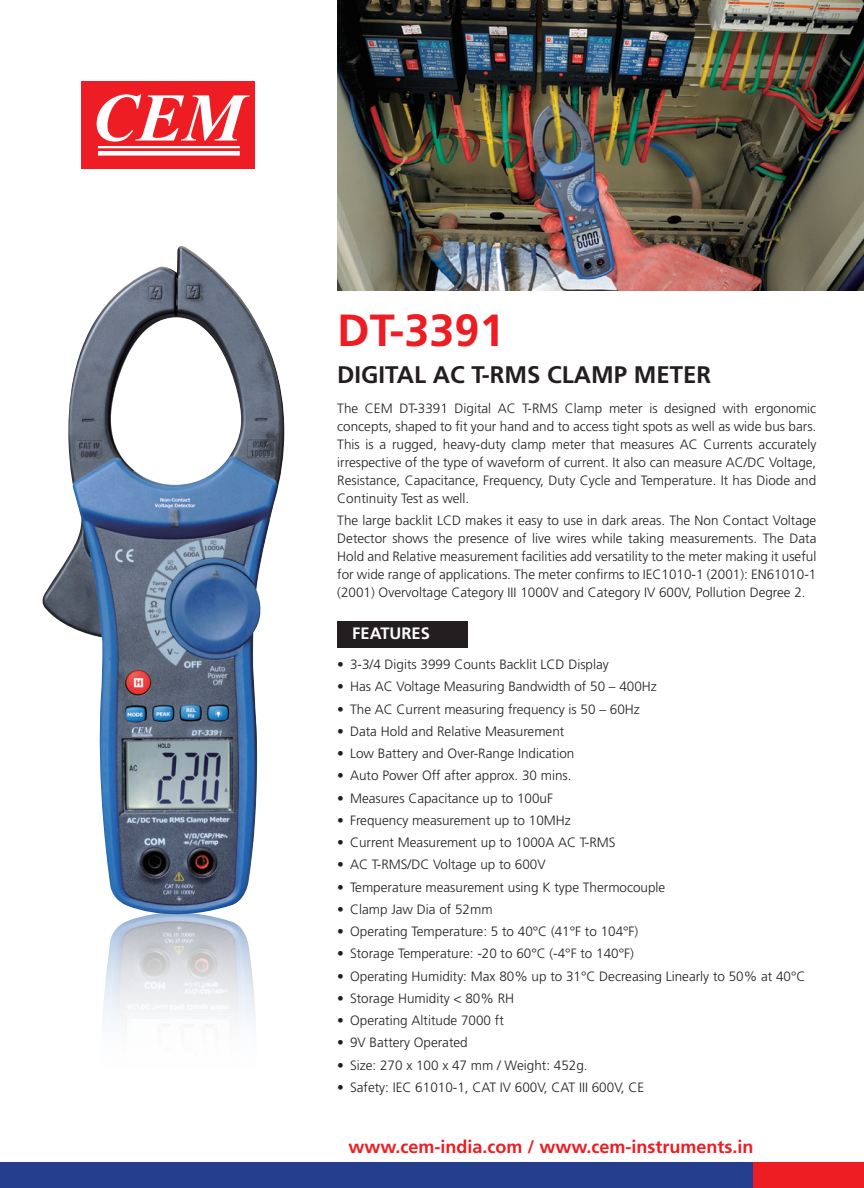
<style>
.page{position:relative;width:864px;height:1188px;background:#fff}
.page>*{position:absolute;margin:0;border:0;box-sizing:border-box;transform-origin:0 0}
.t1{font:italic 700 68.25px "Times New Roman";color:#fff}
.t2{font:700 45px "Frutiger";color:#ee1d23}
.t3{font:700 24px "Frutiger";color:#231f20}
.t4{font:700 18px "Frutiger";color:#ee1d23}
.t5{font:700 16.5px "Frutiger";color:#fff}
.t6{font:300 13.5px/18px "Frutiger";color:#231f20;text-align:justify}
</style>
<div class="page">
<div style="left:81px;top:81px;width:174px;height:88px;background:#ee1d23"></div>
<hr style="left:98px;top:146px;width:142px;height:2px;background:#fff">
<div style="left:98px;top:151px;width:142px;height:5px;background:#fff"></div>
<div style="left:0;top:1162px;width:864px;height:26px;background:#253f8e"></div>
<div style="left:753px;top:1162px;width:111px;height:26px;background:#ee1d23"></div>
<div style="left:337px;top:621px;width:131px;height:27px;background:#231f20"></div>
<img style="left:337px;top:0;width:527px;height:290px">
<img style="left:42px;top:246px;width:242px;height:667px">
<img style="left:103px;top:913px;width:152px;height:110px">
<p class="t1" style="left:92px;top:70px;width:153px">CEM</p>
<p class="t2" style="left:337px;top:304px;width:169px">DT-3391</p>
<p class="t3" style="left:337px;top:360px;width:375px">DIGITAL AC T-RMS CLAMP METER</p>
<p class="t6" style="left:337px;top:400px;width:481px">The CEM DT-3391 Digital AC T-RMS Clamp meter is designed with ergonomic concepts, shaped to fit your hand and to access tight spots as well as wide bus bars.<br>This is a rugged, heavy-duty clamp meter that measures AC Currents accurately irrespective of the type of waveform of current. It also can measure AC/DC Voltage, Resistance, Capacitance, Frequency, Duty Cycle and Temperature. It has Diode and Continuity Test as well.</p>
<p class="t6" style="left:337px;top:512px;width:481px">The large backlit LCD makes it easy to use in dark areas. The Non Contact Voltage Detector shows the presence of live wires while taking measurements. The Data Hold and Relative measurement facilities add versatility to the meter making it useful for wide range of applications. The meter confirms to IEC1010-1 (2001): EN61010-1 (2001) Overvoltage Category III 1000V and Category IV 600V, Pollution Degree 2.</p>
<p class="t5" style="left:352px;top:624px;width:79px">FEATURES</p>
<p class="t6" style="left:337px;top:656px;width:273px">• 3-3/4 Digits 3999 Counts Backlit LCD Display</p>
<p class="t6" style="left:337px;top:678px;width:321px">• Has AC Voltage Measuring Bandwidth of 50 – 400Hz</p>
<p class="t6" style="left:337px;top:700px;width:304px">• The AC Current measuring frequency is 50 – 60Hz</p>
<p class="t6" style="left:337px;top:722px;width:229px">• Data Hold and Relative Measurement</p>
<p class="t6" style="left:337px;top:745px;width:239px">• Low Battery and Over-Range Indication</p>
<p class="t6" style="left:337px;top:767px;width:236px">• Auto Power Off after approx. 30 mins.</p>
<p class="t6" style="left:337px;top:789px;width:217px">• Measures Capacitance up to 100uF</p>
<p class="t6" style="left:337px;top:811px;width:235px">• Frequency measurement up to 10MHz</p>
<p class="t6" style="left:337px;top:834px;width:280px">• Current Measurement up to 1000A AC T-RMS</p>
<p class="t6" style="left:337px;top:856px;width:210px">• AC T-RMS/DC Voltage up to 600V</p>
<p class="t6" style="left:337px;top:878px;width:330px">• Temperature measurement using K type Thermocouple</p>
<p class="t6" style="left:337px;top:900px;width:157px">• Clamp Jaw Dia of 52mm</p>
<p class="t6" style="left:337px;top:923px;width:303px">• Operating Temperature: 5 to 40°C (41°F to 104°F)</p>
<p class="t6" style="left:337px;top:945px;width:298px">• Storage Temperature: -20 to 60°C (-4°F to 140°F)</p>
<p class="t6" style="left:337px;top:967px;width:470px">• Operating Humidity: Max 80% up to 31°C Decreasing Linearly to 50% at 40°C</p>
<p class="t6" style="left:337px;top:989px;width:178px">• Storage Humidity &lt; 80% RH</p>
<p class="t6" style="left:337px;top:1012px;width:168px">• Operating Altitude 7000 ft</p>
<p class="t6" style="left:337px;top:1034px;width:132px">• 9V Battery Operated</p>
<p class="t6" style="left:337px;top:1056px;width:252px">• Size: 270 x 100 x 47 mm / Weight: 452g.</p>
<p class="t6" style="left:337px;top:1079px;width:308px">• Safety: IEC 61010-1, CAT IV 600V, CAT III 600V, CE</p>
<p class="t4" style="left:348px;top:1136px;width:407px">www.cem-india.com / www.cem-instruments.in</p>
</div>
